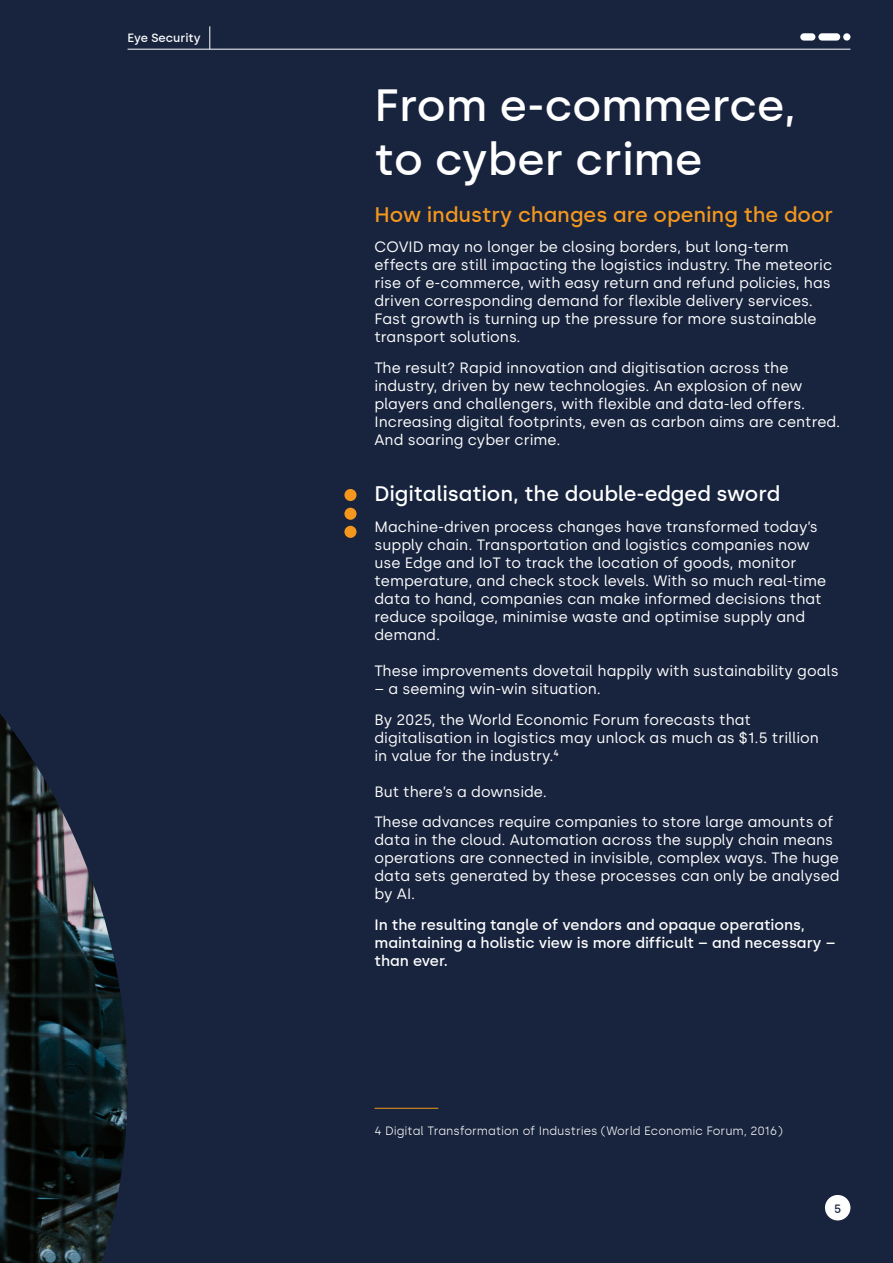
<style>
.page{position:relative;width:893px;height:1263px;background:#18243e}
.page>*{position:absolute;margin:0;border:0;box-sizing:border-box;transform-origin:0 0}
.t1{font:500 45px/54px "Silka";color:#fff}
.t2{font:500 21px "Silka";color:#f4971e}
.t3{font:500 21px "Silka";color:#fff}
.t4{font:15px/18px "Silka";color:#fff}
.t5{font:500 15px/18px "Silka";color:#fff}
.t6{font:300 12px "Silka";color:#fff}
.t7{font:500 12px "Silka";color:#fff}
.t8{font:500 12px "Silka";color:#18243e}
</style>
<div class="page">
<hr style="left:375px;top:1108px;width:63px;height:1px;background:#f4971e">
<img style="left:0;top:714px;width:128px;height:549px">
<div style="left:344px;top:489px;width:13px;height:12px;background:#f4971e;border-radius:50%"></div>
<div style="left:344px;top:508px;width:13px;height:12px;background:#f4971e;border-radius:50%"></div>
<div style="left:344px;top:526px;width:13px;height:12px;background:#f4971e;border-radius:50%"></div>
<div style="left:825px;top:1195px;width:25px;height:25px;background:#fff;border-radius:50%"></div>
<hr style="left:128px;top:49px;width:722px;height:1px;background:#fff">
<svg style="left:209px;top:26px;width:1px;height:23px"></svg>
<div style="left:843px;top:33px;width:7px;height:8px;background:#fff;border-radius:50%"></div>
<div style="left:818px;top:33px;width:22px;height:8px;background:#fff;border-radius:4px"></div>
<div style="left:800px;top:33px;width:15px;height:8px;background:#fff;border-radius:4px"></div>
<p class="t7" style="left:128px;top:30px;width:75px">Eye Security</p>
<h1 class="t1" style="left:375px;top:78px;width:423px">From e-commerce, to cyber crime</h1>
<h2 class="t2" style="left:375px;top:202px;width:460px">How industry changes are opening the door</h2>
<p class="t4" style="left:375px;top:238px;width:459px">COVID may no longer be closing borders, but long-term effects are still impacting the logistics industry. The meteoric rise of e-commerce, with easy return and refund policies, has driven corresponding demand for flexible delivery services.<br>Fast growth is turning up the pressure for more sustainable transport solutions.</p>
<p class="t4" style="left:375px;top:359px;width:467px">The result? Rapid innovation and digitisation across the industry, driven by new technologies. An explosion of new players and challengers, with flexible and data-led offers.<br>Increasing digital footprints, even as carbon aims are centred.<br>And soaring cyber crime.</p>
<h2 class="t3" style="left:375px;top:481px;width:407px">Digitalisation, the double-edged sword</h2>
<p class="t4" style="left:375px;top:517px;width:453px">Machine-driven process changes have transformed today’s supply chain. Transportation and logistics companies now use Edge and IoT to track the location of goods, monitor temperature, and check stock levels. With so much real-time data to hand, companies can make informed decisions that reduce spoilage, minimise waste and optimise supply and demand.</p>
<p class="t4" style="left:375px;top:661px;width:466px">These improvements dovetail happily with sustainability goals</p>
<p class="t4" style="left:375px;top:673px;width:378px;line-height:30.8px">– a seeming win-win situation.<br>By 2025, the World Economic Forum forecasts that</p>
<p class="t4" style="left:375px;top:728px;width:446px">digitalisation in logistics may unlock as much as $1.5 trillion in value for the industry.<sup>4</sup></p>
<p class="t4" style="left:375px;top:776px;width:460px;line-height:30.8px">But there’s a downside.<br>These advances require companies to store large amounts of</p>
<p class="t4" style="left:375px;top:831px;width:466px">data in the cloud. Automation across the supply chain means operations are connected in invisible, complex ways. The huge data sets generated by these processes can only be analysed by AI.</p>
<p class="t5" style="left:375px;top:916px;width:462px">In the resulting tangle of vendors and opaque operations, maintaining a holistic view is more difficult – and necessary – than ever.</p>
<p class="t6" style="left:375px;top:1124px;width:410px">4 Digital Transformation of Industries (World Economic Forum, 2016)</p>
<p class="t8" style="left:834px;top:1201px;width:9px">5</p>
</div>
